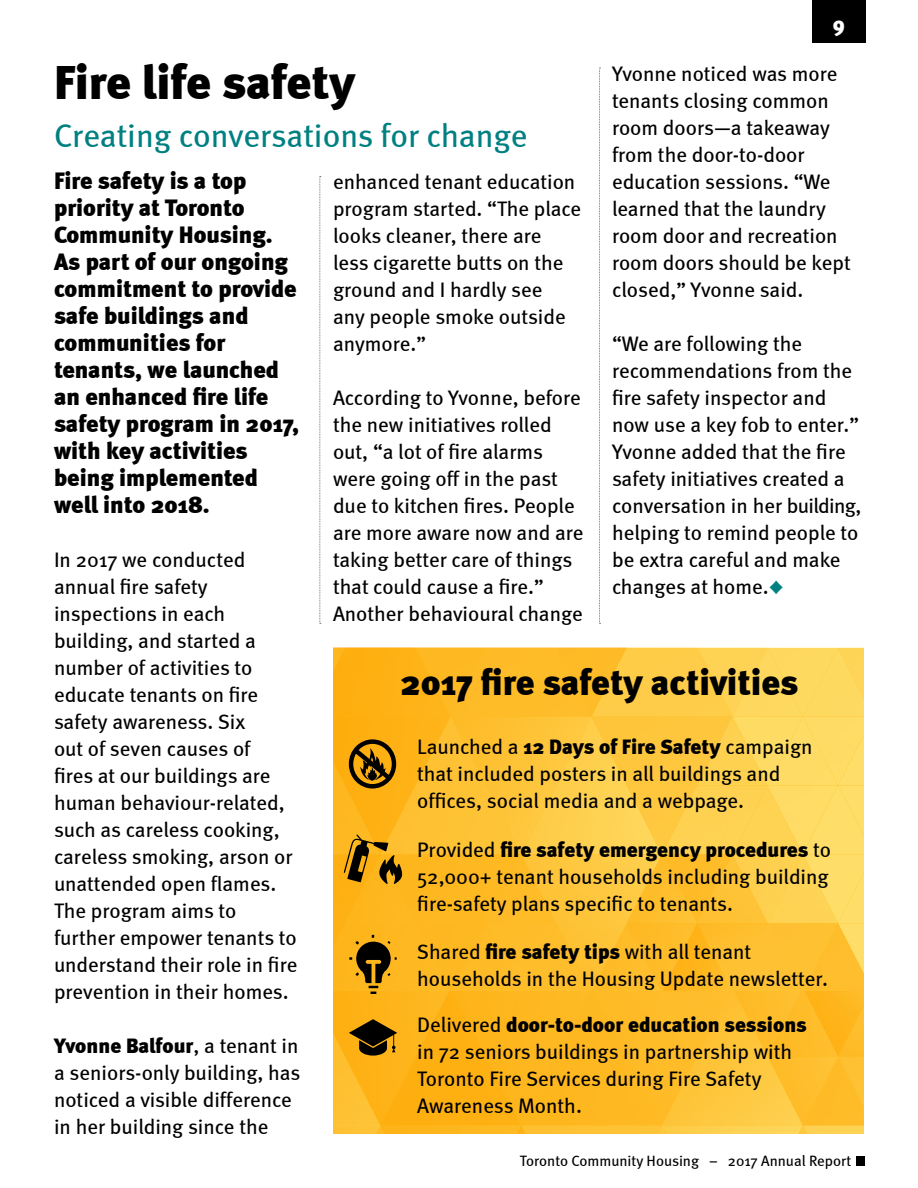
<style>
.page{position:relative;width:918px;height:1188px;background:#fff}
.page>*{position:absolute;margin:0;border:0;box-sizing:border-box;transform-origin:0 0}
.TCHC_Header_1_LG_Blk{font:900 48px "Meta";color:#000}
.TCHC_Header_2_MED_Bl{font:900 36.15px "Meta";color:#000}
.TCHC_Header__Light{font:33px "Meta";letter-spacing:-.005em;color:#008081}
.PK_-_intro_text_bold{font:900 24px/27px "Meta";color:#000}
.PK_-_body_text_black{font:21px/27px "Meta";color:#000}
.TCHC_Body_Content_Bl{font:21px/27px "Meta";color:#000}
.t1{font:900 21px "Meta";color:#fff}
.t2{font:15px "Meta";color:#000}
.s1{font-weight:900}
.s2{font-family:"Arial";font-size:22.5px;color:#008081}
</style>
<div class="page">
<svg style="left:320px;top:176px;width:1px;height:448px"></svg>
<svg style="left:599px;top:68px;width:2px;height:556px"></svg>
<img style="left:333px;top:1126px;width:35px;height:8px">
<img style="left:333px;top:1125px;width:47px;height:1px">
<img style="left:393px;top:1125px;width:468px;height:9px">
<svg style="left:368px;top:1125px;width:25px;height:9px"></svg>
<img style="left:521px;top:1125px;width:141px;height:1px">
<img style="left:790px;top:1126px;width:13px;height:8px">
<svg style="left:861px;top:1126px;width:3px;height:8px"></svg>
<img style="left:662px;top:1125px;width:141px;height:1px">
<img style="left:731px;top:991px;width:3px;height:134px">
<div style="left:734px;top:1056px;width:34px;height:69px;background:#fec942"></div>
<div style="left:697px;top:1056px;width:34px;height:69px;background:#fec63c"></div>
<img style="left:590px;top:991px;width:74px;height:65px">
<svg style="left:649px;top:1125px;width:26px;height:9px"></svg>
<svg style="left:509px;top:1125px;width:25px;height:9px"></svg>
<img style="left:556px;top:1056px;width:141px;height:69px">
<div style="left:627px;top:1056px;width:35px;height:69px;background:#feba24"></div>
<img style="left:664px;top:991px;width:67px;height:65px">
<div style="left:627px;top:991px;width:33px;height:65px;background:#febc28"></div>
<div style="left:593px;top:991px;width:34px;height:65px;background:#feba22"></div>
<img style="left:449px;top:991px;width:4px;height:134px">
<div style="left:453px;top:1056px;width:33px;height:69px;background:#feb012"></div>
<img style="left:486px;top:991px;width:70px;height:134px">
<div style="left:523px;top:991px;width:67px;height:65px;background:#feb820"></div>
<div style="left:453px;top:991px;width:33px;height:65px;background:#feb418"></div>
<img style="left:333px;top:991px;width:116px;height:134px">
<img style="left:801px;top:991px;width:4px;height:65px">
<img style="left:734px;top:991px;width:67px;height:65px">
<img style="left:768px;top:1056px;width:96px;height:69px">
<img style="left:803px;top:1056px;width:35px;height:69px">
<svg style="left:803px;top:1125px;width:13px;height:9px"></svg>
<img style="left:805px;top:991px;width:59px;height:65px">
<svg style="left:838px;top:1056px;width:26px;height:1px"></svg>
<div style="left:451px;top:648px;width:141px;height:69px;background:#febc28"></div>
<img style="left:333px;top:648px;width:118px;height:206px">
<img style="left:380px;top:717px;width:141px;height:137px">
<svg style="left:451px;top:717px;width:6px;height:11px"></svg>
<img style="left:521px;top:717px;width:176px;height:137px">
<img style="left:592px;top:648px;width:98px;height:69px">
<img style="left:690px;top:648px;width:174px;height:69px">
<img style="left:592px;top:717px;width:140px;height:1px">
<div style="left:768px;top:717px;width:70px;height:69px;background:#fedb64"></div>
<img style="left:803px;top:717px;width:35px;height:1px">
<img style="left:732px;top:717px;width:36px;height:69px">
<div style="left:838px;top:799px;width:26px;height:124px;background:#fedd68"></div>
<div style="left:838px;top:717px;width:26px;height:68px;background:#fedc65"></div>
<div style="left:803px;top:786px;width:35px;height:68px;background:#fedc65"></div>
<svg style="left:831px;top:785px;width:33px;height:14px"></svg>
<img style="left:662px;top:786px;width:141px;height:68px">
<img style="left:732px;top:717px;width:32px;height:61px">
<img style="left:739px;top:730px;width:29px;height:56px">
<svg style="left:732px;top:717px;width:7px;height:13px"></svg>
<svg style="left:768px;top:785px;width:3px;height:7px"></svg>
<img style="left:697px;top:717px;width:35px;height:69px">
<img style="left:590px;top:854px;width:3px;height:135px">
<div style="left:593px;top:854px;width:34px;height:69px;background:#fec941"></div>
<div style="left:556px;top:854px;width:34px;height:69px;background:#fec53b"></div>
<img style="left:415px;top:854px;width:141px;height:69px">
<div style="left:486px;top:854px;width:35px;height:69px;background:#feba24"></div>
<img style="left:522px;top:923px;width:68px;height:68px">
<div style="left:453px;top:923px;width:67px;height:68px;background:#febc28"></div>
<div style="left:452px;top:923px;width:34px;height:66px;background:#feba22"></div>
<img style="left:333px;top:854px;width:12px;height:69px">
<img style="left:333px;top:923px;width:12px;height:66px">
<img style="left:333px;top:989px;width:14px;height:2px">
<img style="left:345px;top:854px;width:70px;height:135px">
<div style="left:381px;top:923px;width:69px;height:68px;background:#feb821"></div>
<img style="left:627px;top:854px;width:35px;height:69px">
<img style="left:697px;top:854px;width:141px;height:69px">
<img style="left:732px;top:854px;width:71px;height:1px">
<img style="left:661px;top:923px;width:73px;height:66px">
<img style="left:593px;top:923px;width:68px;height:68px">
<img style="left:662px;top:854px;width:70px;height:1px">
<img style="left:662px;top:854px;width:35px;height:69px">
<img style="left:805px;top:989px;width:59px;height:2px">
<img style="left:802px;top:923px;width:62px;height:66px">
<img style="left:768px;top:923px;width:70px;height:1px">
<div style="left:735px;top:923px;width:67px;height:68px;background:#fec133"></div>
<div style="left:734px;top:923px;width:34px;height:66px;background:#fec133"></div>
<img style="left:663px;top:923px;width:68px;height:68px">
<div style="left:812px;top:0;width:53px;height:42px;background:#000"></div>
<div style="left:349px;top:739px;width:47px;height:50px;border:4px solid #000;border-radius:50%"></div>
<svg style="left:350px;top:745px;width:47px;height:40px;background:#895f09"></svg>
<svg style="left:344px;top:834px;width:59px;height:50px;background:#ab7b14"></svg>
<svg style="left:347px;top:932px;width:52px;height:63px;background:#af7d14"></svg>
<svg style="left:349px;top:1019px;width:48px;height:37px;background:#74510a"></svg>
<div style="left:857px;top:1157px;width:8px;height:9px;background:#000"></div>
<p class="t1" style="left:833px;top:12px;width:13px">9</p>
<h1 class="TCHC_Header_1_LG_Blk" style="left:54px;top:53px;width:303px">Fire life safety</h1>
<h2 class="TCHC_Header__Light" style="left:54px;top:116px;width:475px">Creating conversations for change</h2>
<p class="PK_-_intro_text_bold" style="left:54px;top:167px;width:247px">Fire safety is a top priority at Toronto<br>Community Housing.<br>As part of our ongoing commitment to provide safe buildings and communities for tenants, we launched an enhanced fire life safety program in 2017, with key activities being implemented well into 2018.</p>
<p class="PK_-_body_text_black" style="left:54px;top:546px;width:245px">In 2017 we conducted annual fire safety inspections in each building, and started a number of activities to educate tenants on fire safety awareness. Six<br>out of seven causes of<br>fires at our buildings are human behaviour-related, such as careless cooking, careless smoking, arson or unattended open flames.<br>The program aims to further empower tenants to understand their role in fire prevention in their homes.</p>
<p class="PK_-_body_text_black" style="left:54px;top:1032px;width:248px"><span class="s1">Yvonne Balfour</span>, a tenant in a seniors-only building, has noticed a visible difference in her building since the</p>
<p class="PK_-_body_text_black" style="left:612px;top:60px;width:240px">Yvonne noticed was more tenants closing common room doors—a takeaway from the door-to-door education sessions. “We learned that the laundry room door and recreation room doors should be kept closed,” Yvonne said.</p>
<p class="PK_-_body_text_black" style="left:612px;top:330px;width:251px">“We are following the recommendations from the fire safety inspector and now use a key fob to enter.”<br>Yvonne added that the fire safety initiatives created a conversation in her building, helping to remind people to be extra careful and make changes at home.<span class="s2">♦</span></p>
<p class="PK_-_body_text_black" style="left:333px;top:168px;width:250px">enhanced tenant education program started. “The place looks cleaner, there are less cigarette butts on the ground and I hardly see<br>any people smoke outside anymore.”</p>
<p class="PK_-_body_text_black" style="left:333px;top:384px;width:252px">According to Yvonne, before the new initiatives rolled out, “a lot of fire alarms were going off in the past due to kitchen fires. People are more aware now and are taking better care of things that could cause a fire.”<br>Another behavioural change</p>
<h2 class="TCHC_Header_2_MED_Bl" style="left:400px;top:660px;width:400px">2017 fire safety activities</h2>
<p class="TCHC_Body_Content_Bl" style="left:417px;top:733px;width:397px">Launched a <span class="s1">12 Days of Fire Safety</span> campaign that included posters in all buildings and offices, social media and a webpage.</p>
<p class="TCHC_Body_Content_Bl" style="left:417px;top:836px;width:415px;text-align:justify">Provided <span class="s1">fire safety emergency procedures</span> to 52,000+ tenant households including building fire-safety plans specific to tenants.</p>
<p class="TCHC_Body_Content_Bl" style="left:417px;top:938px;width:413px">Shared <span class="s1">fire safety tips</span> with all tenant households in the Housing Update newsletter.</p>
<p class="TCHC_Body_Content_Bl" style="left:417px;top:1010px;width:391px">Delivered <span class="s1">door-to-door education sessions </span>in 72 seniors buildings in partnership with Toronto Fire Services during Fire Safety Awareness Month.</p>
<p class="t2" style="left:520px;top:1152px;width:333px">Toronto Community Housing – 2017 Annual Report</p>
</div>
